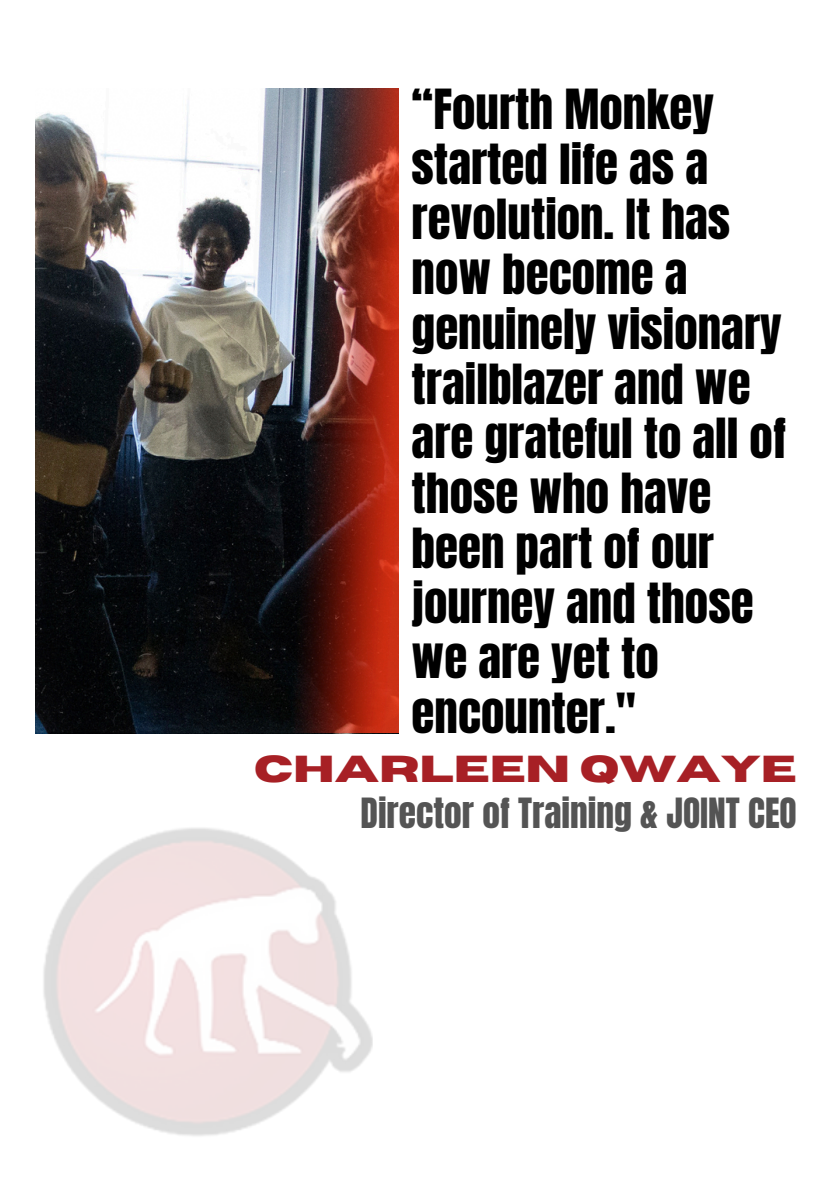
<style>
.page{position:relative;width:839px;height:1191px;background:#fff}
.page>*{position:absolute;margin:0;border:0;box-sizing:border-box;transform-origin:0 0}
.t1{font:47px/54.8px "Anton";color:#000}
.t2{font:700 37.4px "Horizon";color:#a72025}
.t3{font:35.4px "Anton";color:#545454}
</style>
<div class="page">
<img style="left:35px;top:88px;width:363px;height:645px">
<img style="left:43px;top:828px;width:330px;height:308px">
<h1 class="t1" style="left:411px;top:83px;width:376px">“Fourth Monkey started life as a revolution. It has now become a genuinely visionary trailblazer and we are grateful to all of those who have been part of our journey and those we are yet to encounter."</h1>
<p class="t2" style="left:254px;top:751px;width:544px">CHARLEEN QWAYE</p>
<p class="t3" style="left:360px;top:788px;width:438px">Director of Training &amp; JOINT CEO</p>
</div>
